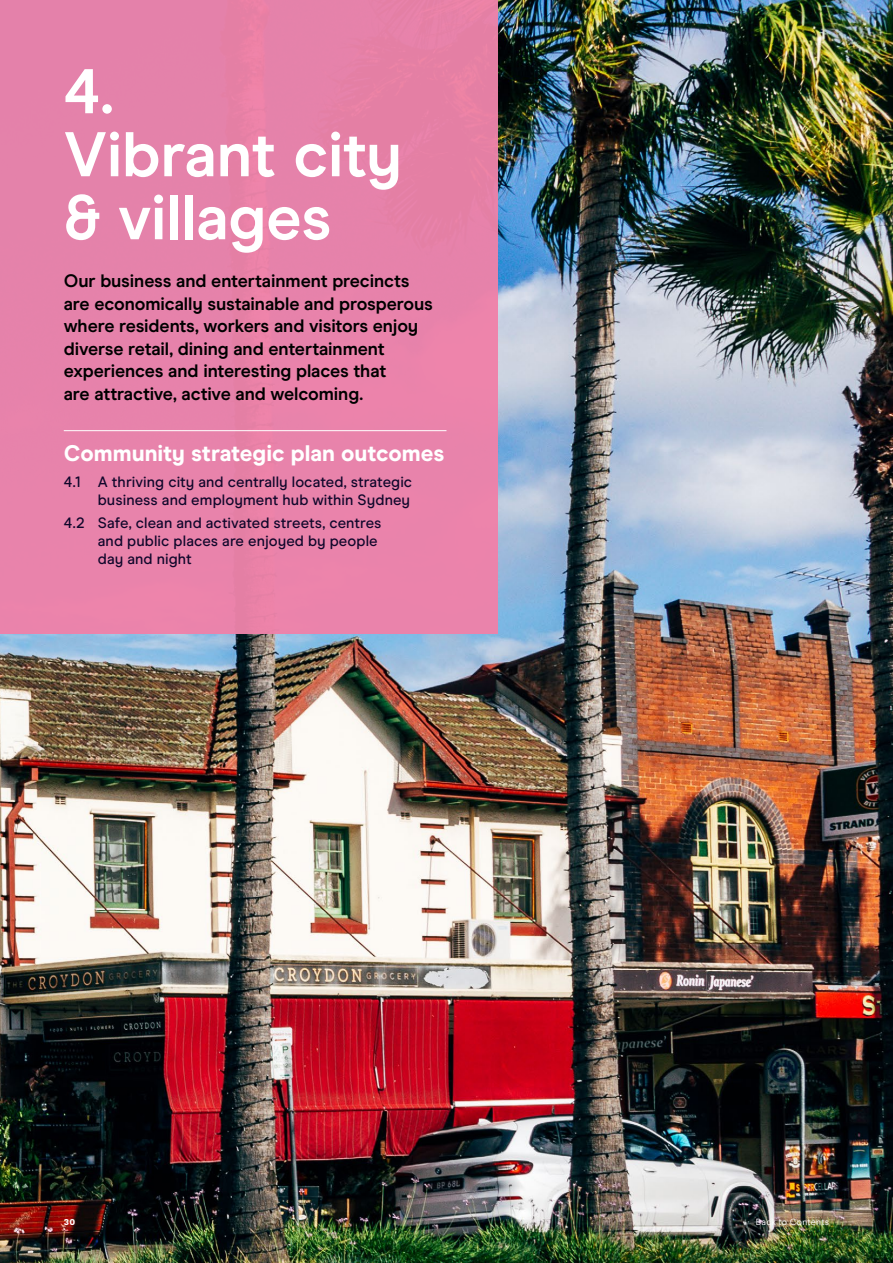
<style>
.page{position:relative;width:893px;height:1263px;background:#fff}
.page>*{position:absolute;margin:0;border:0;box-sizing:border-box;transform-origin:0 0}
.t1{font:700 63px/63px "Modern Era";letter-spacing:-.005em;color:#fff}
.t2{font:900 22.5px "Modern Era";letter-spacing:-.005em;color:#fff}
.t3{font:700 18px/22.5px "Modern Era";letter-spacing:-.01em;color:#000}
.t4{font:500 15px/18px "Modern Era";letter-spacing:.005em;color:#10072b;text-align:right}
.t5{font:9px "Modern Era";letter-spacing:.025em;color:#fff}
.t6{font:700 9px "Work Sans";color:#fff}
</style>
<div class="page">
<img style="left:0;top:0;width:893px;height:1263px">
<div style="left:0;top:0;width:497px;height:634px;background:#e682aa"></div>
<hr style="left:64px;top:430px;width:382px;height:1px;background:#fff">
<h1 class="t1" style="left:64px;top:60px;width:340px">4.<br>Vibrant city &amp; villages</h1>
<p class="t3" style="left:64px;top:270px;width:371px">Our business and entertainment precincts are economically sustainable and prosperous where residents, workers and visitors enjoy diverse retail, dining and entertainment experiences and interesting places that<br>are attractive, active and welcoming.</p>
<p class="t2" style="left:64px;top:440px;width:382px">Community strategic plan outcomes</p>
<p class="t4" style="left:64px;top:473px;width:350px">4.1 A thriving city and centrally located, strategic business and employment hub within Sydney</p>
<p class="t4" style="left:98px;top:513px;width:285px;text-align:left;text-indent:-34px">4.2 Safe, clean and activated streets, centres and public places are enjoyed by people day and night</p>
<p class="t6" style="left:64px;top:1216px;width:13px">30</p>
<p class="t5" style="left:756px;top:1216px;width:75px">Back to Contents</p>
</div>
